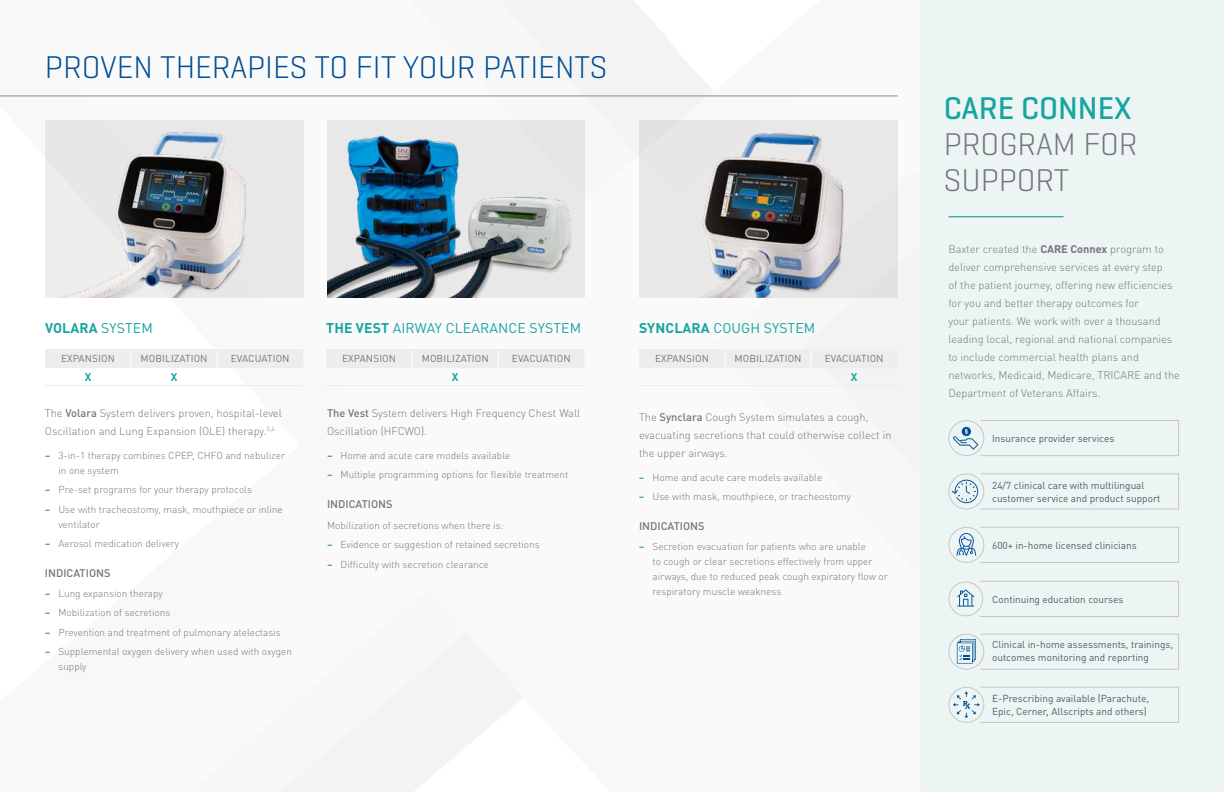
<style>
.page{position:relative;width:1224px;height:792px;background:#fff}
.page>*{position:absolute;margin:0;border:0;box-sizing:border-box;transform-origin:0 0}
.t1{font:300 32px "Geogrotesque";color:#004e95}
.t2{font:300 32px/36px "Geogrotesque";color:#73767b}
.t3{font:500 32px "Geogrotesque";color:#17a5a0}
.t4{font:14px "DIN Pro";letter-spacing:.01em;color:#17a5a0}
.t5{font:700 14px "DIN Pro";letter-spacing:.01em;color:#17a5a0}
.t6{font:300 11px/18px "DIN Pro";color:#73767b}
.t7{font:500 11px "DIN Pro";color:#73767b}
.t8{font:700 11px "DIN Pro";color:#17a5a0}
.t9{font:300 10px/15px "DIN Pro";color:#73767b}
.t10{font:10px/13px "DIN Pro";color:#53595f}
.t11{font:10px "DIN Pro";letter-spacing:.01em;color:#73767b}
.s1{font-weight:400}
.s2{font-weight:700}
.s3{font-weight:500}
.s4{font-weight:500;color:#009189}
</style>
<div class="page">
<div style="left:920px;top:0;width:304px;height:792px;background:#ecf5f4"></div>
<svg style="left:948px;top:420px;width:231px;height:36px"></svg>
<svg style="left:948px;top:473px;width:231px;height:37px"></svg>
<svg style="left:948px;top:527px;width:231px;height:36px"></svg>
<svg style="left:948px;top:581px;width:231px;height:36px"></svg>
<svg style="left:948px;top:633px;width:231px;height:37px"></svg>
<svg style="left:948px;top:686px;width:231px;height:37px"></svg>
<div style="left:327px;top:121px;width:258px;height:177px;background:#eeedee"></div>
<img style="left:327px;top:135px;width:245px;height:163px">
<div style="left:639px;top:121px;width:259px;height:177px;background:#eeedee"></div>
<img style="left:699px;top:133px;width:145px;height:165px">
<div style="left:45px;top:121px;width:259px;height:177px;background:#eeedee"></div>
<img style="left:58px;top:132px;width:189px;height:166px">
<div style="left:45px;top:350px;width:258px;height:17px;background:#eeedee"></div>
<hr style="left:45px;top:367px;width:86px;height:1px;background:#eeedee">
<hr style="left:131px;top:367px;width:86px;height:1px;background:#eeedee">
<hr style="left:217px;top:367px;width:86px;height:1px;background:#eeedee">
<hr style="left:45px;top:349px;width:86px;height:1px;background:#eeedee">
<hr style="left:131px;top:349px;width:86px;height:1px;background:#eeedee">
<hr style="left:217px;top:349px;width:86px;height:1px;background:#eeedee">
<hr style="left:45px;top:385px;width:86px;height:1px;background:#eeedee">
<hr style="left:131px;top:385px;width:86px;height:1px;background:#eeedee">
<hr style="left:217px;top:385px;width:86px;height:1px;background:#eeedee">
<div style="left:326px;top:350px;width:258px;height:17px;background:#eeedee"></div>
<hr style="left:326px;top:367px;width:86px;height:1px;background:#eeedee">
<hr style="left:412px;top:367px;width:86px;height:1px;background:#eeedee">
<hr style="left:498px;top:367px;width:86px;height:1px;background:#eeedee">
<hr style="left:326px;top:349px;width:86px;height:1px;background:#eeedee">
<hr style="left:412px;top:349px;width:86px;height:1px;background:#eeedee">
<hr style="left:498px;top:349px;width:86px;height:1px;background:#eeedee">
<hr style="left:326px;top:385px;width:86px;height:1px;background:#eeedee">
<hr style="left:412px;top:385px;width:86px;height:1px;background:#eeedee">
<hr style="left:498px;top:385px;width:86px;height:1px;background:#eeedee">
<div style="left:639px;top:350px;width:258px;height:17px;background:#eeedee"></div>
<hr style="left:639px;top:367px;width:86px;height:1px;background:#eeedee">
<hr style="left:725px;top:367px;width:86px;height:1px;background:#eeedee">
<hr style="left:811px;top:367px;width:86px;height:1px;background:#eeedee">
<hr style="left:639px;top:349px;width:86px;height:1px;background:#eeedee">
<hr style="left:725px;top:349px;width:86px;height:1px;background:#eeedee">
<hr style="left:811px;top:349px;width:86px;height:1px;background:#eeedee">
<hr style="left:639px;top:385px;width:86px;height:1px;background:#eeedee">
<hr style="left:725px;top:385px;width:86px;height:1px;background:#eeedee">
<hr style="left:811px;top:385px;width:86px;height:1px;background:#eeedee">
<hr style="left:948px;top:216px;width:116px;height:1px;background:#009189">
<hr style="left:0;top:95px;width:898px;height:1px;background:#898a8f">
<h1 class="t1" style="left:45px;top:47px;width:564px">PROVEN THERAPIES TO FIT YOUR PATIENTS</h1>
<h2 class="t5" style="left:45px;top:317px;width:109px">VOLARA <span class="s1">SYSTEM</span></h2>
<h2 class="t4" style="left:326px;top:317px;width:256px"><span class="s2">THE VEST</span> AIRWAY CLEARANCE SYSTEM</h2>
<h2 class="t4" style="left:639px;top:317px;width:178px"><span class="s2">SYNCLARA</span> COUGH SYSTEM</h2>
<p class="t11" style="left:61px;top:351px;width:56px">EXPANSION</p>
<p class="t11" style="left:141px;top:351px;width:68px">MOBILIZATION</p>
<p class="t11" style="left:231px;top:351px;width:60px">EVACUATION</p>
<p class="t8" style="left:85px;top:368px;width:8px">X</p>
<p class="t8" style="left:171px;top:368px;width:8px">X</p>
<p class="t11" style="left:342px;top:351px;width:56px">EXPANSION</p>
<p class="t11" style="left:422px;top:351px;width:68px">MOBILIZATION</p>
<p class="t11" style="left:512px;top:351px;width:60px">EVACUATION</p>
<p class="t8" style="left:452px;top:368px;width:8px">X</p>
<p class="t11" style="left:655px;top:351px;width:56px">EXPANSION</p>
<p class="t11" style="left:735px;top:351px;width:68px">MOBILIZATION</p>
<p class="t11" style="left:825px;top:351px;width:60px">EVACUATION</p>
<p class="t8" style="left:851px;top:368px;width:8px">X</p>
<p class="t6" style="left:45px;top:403px;width:238px">The <span class="s3">Volara</span> System delivers proven, hospital-level<br>Oscillation and Lung Expansion (OLE) therapy.<sup>3,4</sup></p>
<p class="t9" style="left:58px;top:447px;width:228px;text-indent:-14px"><span class="s4">–</span> 3-in-1 therapy combines CPEP, CHFO and nebulizer in one system</p>
<p class="t9" style="left:45px;top:482px;width:209px"><span class="s4">–</span> Pre-set programs for your therapy protocols</p>
<p class="t9" style="left:58px;top:501px;width:226px;text-indent:-14px"><span class="s4">–</span> Use with tracheostomy, mask, mouthpiece or inline ventilator</p>
<p class="t9" style="left:45px;top:536px;width:136px"><span class="s4">–</span> Aerosol medication delivery</p>
<p class="t7" style="left:45px;top:565px;width:67px">INDICATIONS</p>
<p class="t9" style="left:45px;top:585px;width:119px"><span class="s4">–</span> Lung expansion therapy</p>
<p class="t9" style="left:45px;top:605px;width:127px"><span class="s4">–</span> Mobilization of secretions</p>
<p class="t9" style="left:45px;top:624px;width:237px"><span class="s4">–</span> Prevention and treatment of pulmonary atelectasis</p>
<p class="t9" style="left:58px;top:644px;width:235px;text-indent:-14px"><span class="s4">–</span> Supplemental oxygen delivery when used with oxygen supply</p>
<p class="t6" style="left:327px;top:403px;width:255px"><span class="s3">The Vest</span> System delivers High Frequency Chest Wall<br>Oscillation (HFCWO).</p>
<p class="t9" style="left:327px;top:447px;width:185px"><span class="s4">–</span> Home and acute care models available</p>
<p class="t9" style="left:327px;top:467px;width:243px"><span class="s4">–</span> Multiple programming options for flexible treatment</p>
<p class="t7" style="left:327px;top:496px;width:67px">INDICATIONS</p>
<p class="t9" style="left:327px;top:517px;width:178px">Mobilization of secretions when there is:</p>
<p class="t9" style="left:327px;top:537px;width:214px"><span class="s4">–</span> Evidence or suggestion of retained secretions</p>
<p class="t9" style="left:327px;top:556px;width:163px"><span class="s4">–</span> Difficulty with secretion clearance</p>
<p class="t6" style="left:639px;top:407px;width:254px">The <span class="s3">Synclara</span> Cough System simulates a cough, evacuating secretions that could otherwise collect in the upper airways.</p>
<p class="t9" style="left:639px;top:469px;width:185px"><span class="s4">–</span> Home and acute care models available</p>
<p class="t9" style="left:639px;top:488px;width:213px"><span class="s4">–</span> Use with mask, mouthpiece, or tracheostomy</p>
<p class="t7" style="left:639px;top:518px;width:67px">INDICATIONS</p>
<p class="t9" style="left:652px;top:538px;width:237px;text-indent:-14px"><span class="s4">–</span> Secretion evacuation for patients who are unable<br>to cough or clear secretions effectively from upper airways, due to reduced peak cough expiratory flow or respiratory muscle weakness</p>
<h1 class="t3" style="left:944px;top:89px;width:189px">CARE CONNEX</h1>
<h1 class="t2" style="left:944px;top:125px;width:195px">PROGRAM FOR<br>SUPPORT</h1>
<p class="t6" style="left:948px;top:239px;width:233px">Baxter created the <span class="s2">CARE Connex</span> program to deliver comprehensive services at every step<br>of the patient journey, offering new efficiencies for you and better therapy outcomes for<br>your patients. We work with over a thousand leading local, regional and national companies to include commercial health plans and networks, Medicaid, Medicare, TRICARE and the Department of Veterans Affairs.</p>
<p class="t10" style="left:992px;top:431px;width:124px">Insurance provider services</p>
<p class="t10" style="left:992px;top:478px;width:170px">24/7 clinical care with multilingual customer service and product support</p>
<p class="t10" style="left:992px;top:538px;width:146px">600+ in-home licensed clinicians</p>
<p class="t10" style="left:992px;top:592px;width:133px">Continuing education courses</p>
<p class="t10" style="left:992px;top:638px;width:182px">Clinical in-home assessments, trainings, outcomes monitoring and reporting</p>
<p class="t10" style="left:992px;top:691px;width:158px">E-Prescribing available (Parachute,<br>Epic, Cerner, Allscripts and others)</p>
</div>
